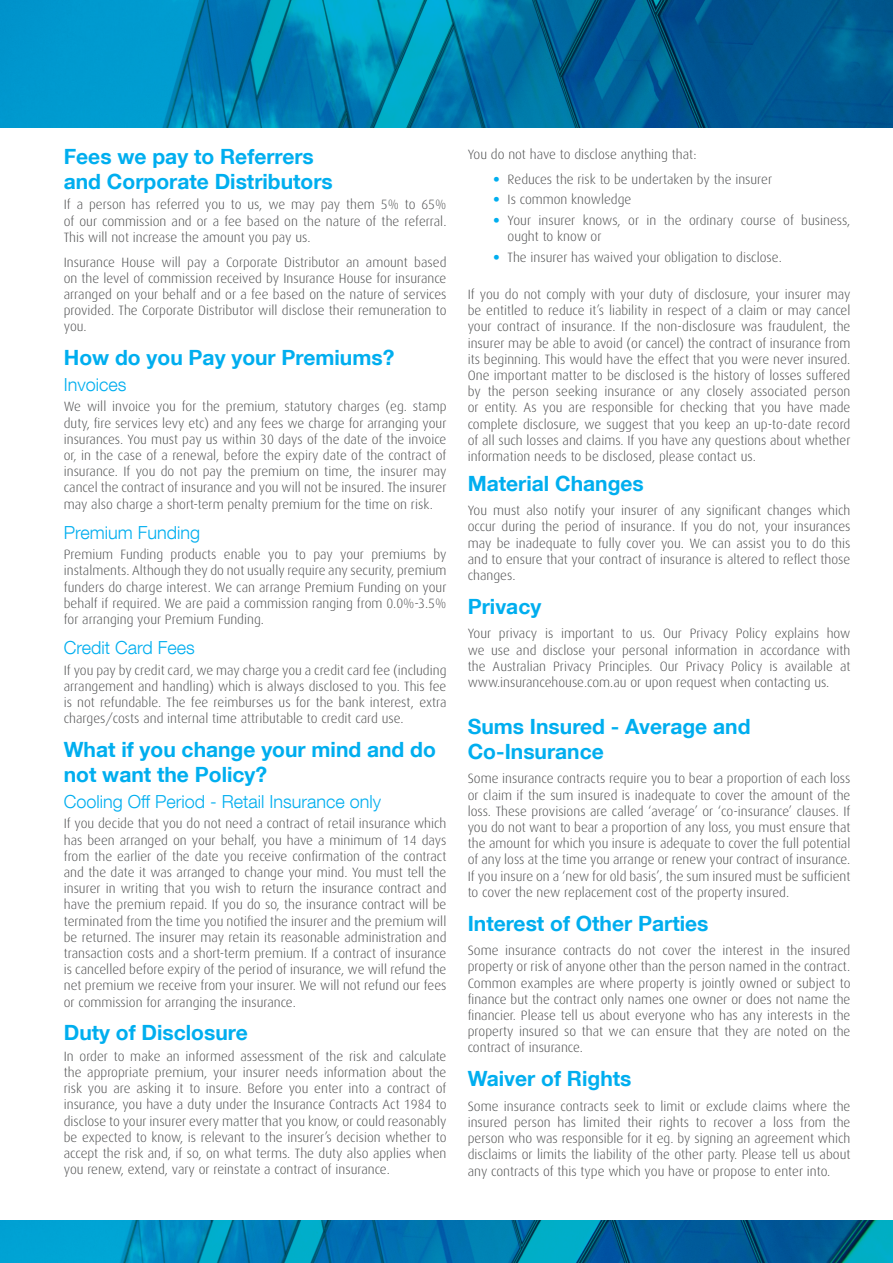
<style>
.page{position:relative;width:893px;height:1263px;background:#fff}
.page>*{position:absolute;margin:0;border:0;box-sizing:border-box;transform-origin:0 0}
.Body_headings{font:700 21px/25.2px "Helvetica Neue LT Com";color:#00aeef}
.sub_body_headings{font:300 18px "Helvetica Neue LT Com";color:#00aeef}
.Body{font:300 13.5px/16.2px "Dax";color:#4b4c4d;text-align:justify}
.s1{font-family:"Helvetica Neue LT Com";color:#00aeef}
</style>
<div class="page">
<svg style="left:0;top:0;width:893px;height:128px;background:#0078aa"></svg>
<svg style="left:0;top:1220px;width:893px;height:43px;background:#007caf"></svg>
<p class="Body_headings" style="left:64px;top:143px;width:271px">Fees we pay to Referrers and Corporate Distributors</p>
<p class="Body" style="left:64px;top:197px;width:384px">If a person has referred you to us, we may pay them 5% to 65% of our commission and or a fee based on the nature of the referral.<br>This will not increase the amount you pay us.</p>
<p class="Body" style="left:64px;top:254px;width:384px">Insurance House will pay a Corporate Distributor an amount based on the level of commission received by Insurance House for insurance arranged on your behalf and or a fee based on the nature of services provided. The Corporate Distributor will disclose their remuneration to you.</p>
<p class="Body_headings" style="left:64px;top:344px;width:332px">How do you Pay your Premiums?</p>
<p class="sub_body_headings" style="left:64px;top:374px;width:64px">Invoices</p>
<p class="Body" style="left:64px;top:399px;width:384px">We will invoice you for the premium, statutory charges (eg. stamp duty, fire services levy etc) and any fees we charge for arranging your insurances. You must pay us within 30 days of the date of the invoice or, in the case of a renewal, before the expiry date of the contract of insurance. If you do not pay the premium on time, the insurer may cancel the contract of insurance and you will not be insured. The insurer may also charge a short-term penalty premium for the time on risk.</p>
<p class="sub_body_headings" style="left:64px;top:521px;width:138px">Premium Funding</p>
<p class="Body" style="left:64px;top:547px;width:384px">Premium Funding products enable you to pay your premiums by instalments. Although they do not usually require any security, premium funders do charge interest. We can arrange Premium Funding on your behalf if required. We are paid a commission ranging from 0.0%-3.5% for arranging your Premium Funding.</p>
<p class="sub_body_headings" style="left:64px;top:637px;width:133px">Credit Card Fees</p>
<p class="Body" style="left:64px;top:662px;width:384px">If you pay by credit card, we may charge you a credit card fee (including arrangement and handling) which is always disclosed to you. This fee is not refundable. The fee reimburses us for the bank interest, extra charges/costs and internal time attributable to credit card use.</p>
<p class="Body_headings" style="left:64px;top:736px;width:374px">What if you change your mind and do not want the Policy?</p>
<p class="sub_body_headings" style="left:64px;top:790px;width:319px">Cooling Off Period - Retail Insurance only</p>
<p class="Body" style="left:64px;top:816px;width:384px">If you decide that you do not need a contract of retail insurance which has been arranged on your behalf, you have a minimum of 14 days from the earlier of the date you receive confirmation of the contract and the date it was arranged to change your mind. You must tell the insurer in writing that you wish to return the insurance contract and have the premium repaid. If you do so, the insurance contract will be terminated from the time you notified the insurer and the premium will be returned. The insurer may retain its reasonable administration and transaction costs and a short-term premium. If a contract of insurance is cancelled before expiry of the period of insurance, we will refund the net premium we receive from your insurer. We will not refund our fees or commission for arranging the insurance.</p>
<p class="Body_headings" style="left:64px;top:1020px;width:185px">Duty of Disclosure</p>
<p class="Body" style="left:64px;top:1048px;width:384px">In order to make an informed assessment of the risk and calculate the appropriate premium, your insurer needs information about the risk you are asking it to insure. Before you enter into a contract of insurance, you have a duty under the Insurance Contracts Act 1984 to disclose to your insurer every matter that you know, or could reasonably be expected to know, is relevant to the insurer’s decision whether to accept the risk and, if so, on what terms. The duty also applies when you renew, extend, vary or reinstate a contract of insurance.</p>
<p class="Body" style="left:468px;top:147px;width:230px">You do not have to disclose anything that:</p>
<p class="Body" style="left:493px;top:171px;width:280px"><span class="s1">•</span> Reduces the risk to be undertaken by the insurer</p>
<p class="Body" style="left:493px;top:192px;width:140px"><span class="s1">•</span> Is common knowledge</p>
<p class="Body" style="left:508px;top:212px;width:344px;text-indent:-14px"><span class="s1">•</span> Your insurer knows, or in the ordinary course of business, ought to know or</p>
<p class="Body" style="left:493px;top:249px;width:290px"><span class="s1">•</span> The insurer has waived your obligation to disclose.</p>
<p class="Body" style="left:468px;top:286px;width:384px">If you do not comply with your duty of disclosure, your insurer may be entitled to reduce it’s liability in respect of a claim or may cancel your contract of insurance. If the non-disclosure was fraudulent, the insurer may be able to avoid (or cancel) the contract of insurance from its beginning. This would have the effect that you were never insured.<br>One important matter to be disclosed is the history of losses suffered by the person seeking insurance or any closely associated person or entity. As you are responsible for checking that you have made complete disclosure, we suggest that you keep an up-to-date record of all such losses and claims. If you have any questions about whether information needs to be disclosed, please contact us.</p>
<p class="Body_headings" style="left:468px;top:470px;width:178px">Material Changes</p>
<p class="Body" style="left:468px;top:503px;width:384px">You must also notify your insurer of any significant changes which occur during the period of insurance. If you do not, your insurances may be inadequate to fully cover you. We can assist you to do this and to ensure that your contract of insurance is altered to reflect those changes.</p>
<p class="Body_headings" style="left:468px;top:593px;width:75px">Privacy</p>
<p class="Body" style="left:468px;top:626px;width:384px">Your privacy is important to us. Our Privacy Policy explains how we use and disclose your personal information in accordance with the Australian Privacy Principles. Our Privacy Policy is available at www.insurancehouse.com.au or upon request when contacting us.</p>
<p class="Body_headings" style="left:468px;top:713px;width:284px">Sums Insured - Average and<br>Co-Insurance</p>
<p class="Body" style="left:468px;top:771px;width:384px">Some insurance contracts require you to bear a proportion of each loss or claim if the sum insured is inadequate to cover the amount of the loss. These provisions are called ‘average’ or ‘co-insurance’ clauses. If you do not want to bear a proportion of any loss, you must ensure that the amount for which you insure is adequate to cover the full potential of any loss at the time you arrange or renew your contract of insurance.<br>If you insure on a ‘new for old basis’, the sum insured must be sufficient to cover the new replacement cost of the property insured.</p>
<p class="Body_headings" style="left:468px;top:910px;width:242px">Interest of Other Parties</p>
<p class="Body" style="left:468px;top:943px;width:384px">Some insurance contracts do not cover the interest in the insured property or risk of anyone other than the person named in the contract.<br>Common examples are where property is jointly owned or subject to finance but the contract only names one owner or does not name the financier. Please tell us about everyone who has any interests in the property insured so that we can ensure that they are noted on the contract of insurance.</p>
<p class="Body_headings" style="left:468px;top:1065px;width:165px">Waiver of Rights</p>
<p class="Body" style="left:468px;top:1098px;width:384px">Some insurance contracts seek to limit or exclude claims where the insured person has limited their rights to recover a loss from the person who was responsible for it eg. by signing an agreement which disclaims or limits the liability of the other party. Please tell us about any contracts of this type which you have or propose to enter into.</p>
</div>
